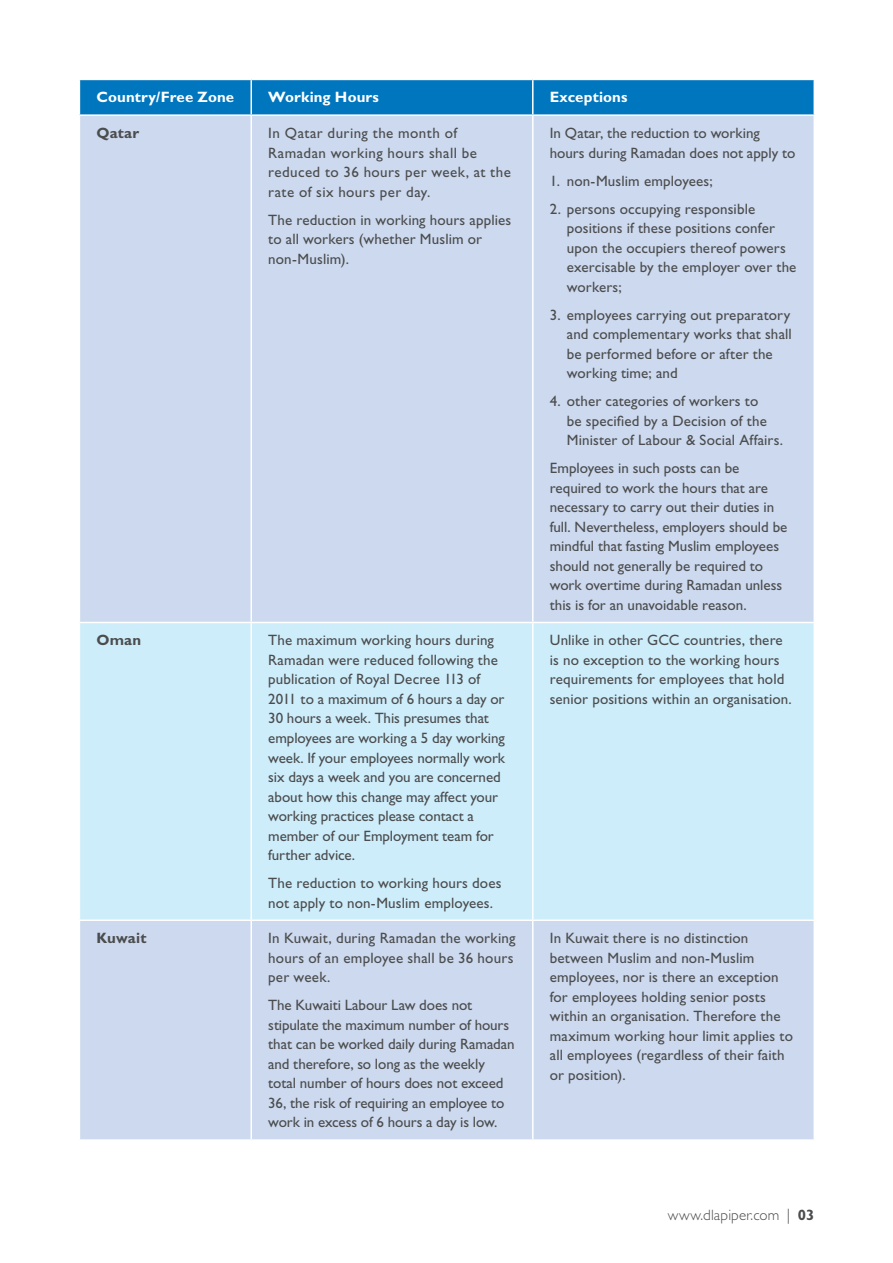
<style>
.page{position:relative;width:893px;height:1263px;background:#fff}
.page>*{position:absolute;margin:0;border:0;box-sizing:border-box;transform-origin:0 0}
.BODY_COPY{font:15px/19.5px "Gill Sans Std";letter-spacing:.005em;color:#4b4c4d}
.BODY_COPY-2{font:15px/19.5px "Gill Sans Std";letter-spacing:.03em;color:#4b4c4d}
.BODY_COPY-3{font:700 15px "Gill Sans Std";letter-spacing:.01em;color:#fff}
.FOLIO{font:300 15px "Gill Sans Std";letter-spacing:.01em;color:#4b4c4d}
.BODY_COPY-4{font:700 15px "Gill Sans Std";letter-spacing:.015em;color:#4b4c4d}
.s1{font-weight:700}
</style>
<div class="page">
<div style="left:80px;top:80px;width:734px;height:34px;background:#0076be"></div>
<div style="left:80px;top:116px;width:734px;height:1023px;background:#ccd9ee"></div>
<div style="left:80px;top:623px;width:734px;height:296px;background:#ceedfb"></div>
<hr style="left:250px;top:80px;width:2px;height:34px;background:#fff">
<hr style="left:532px;top:80px;width:1px;height:34px;background:#fff">
<hr style="left:250px;top:116px;width:2px;height:506px;background:#fff">
<hr style="left:532px;top:116px;width:1px;height:506px;background:#fff">
<hr style="left:79px;top:622px;width:172px;height:1px;background:#fff">
<hr style="left:251px;top:622px;width:282px;height:1px;background:#fff">
<hr style="left:250px;top:623px;width:2px;height:296px;background:#fff">
<hr style="left:533px;top:622px;width:282px;height:1px;background:#fff">
<hr style="left:532px;top:623px;width:1px;height:296px;background:#fff">
<hr style="left:79px;top:919px;width:172px;height:2px;background:#fff">
<hr style="left:251px;top:919px;width:282px;height:2px;background:#fff">
<hr style="left:250px;top:921px;width:2px;height:218px;background:#fff">
<hr style="left:533px;top:919px;width:282px;height:2px;background:#fff">
<hr style="left:532px;top:921px;width:1px;height:218px;background:#fff">
<p class="BODY_COPY-3" style="left:96px;top:88px;width:139px">Country/Free Zone</p>
<p class="BODY_COPY-3" style="left:268px;top:88px;width:112px">Working Hours</p>
<p class="BODY_COPY-3" style="left:550px;top:88px;width:79px">Exceptions</p>
<p class="BODY_COPY-4" style="left:96px;top:124px;width:44px">Qatar</p>
<p class="BODY_COPY-2" style="left:268px;top:123px;width:244px">In Qatar during the month of<br>Ramadan working hours shall be reduced to 36 hours per week, at the rate of six hours per day.</p>
<p class="BODY_COPY" style="left:268px;top:210px;width:245px">The reduction in working hours applies to all workers (whether Muslim or non-Muslim).</p>
<p class="BODY_COPY" style="left:550px;top:123px;width:247px">In Qatar, the reduction to working hours during Ramadan does not apply to</p>
<p class="BODY_COPY" style="left:550px;top:171px;width:164px">1. non-Muslim employees;</p>
<p class="BODY_COPY" style="left:567px;top:199px;width:231px;text-indent:-17px">2. persons occupying responsible positions if these positions confer upon the occupiers thereof powers exercisable by the employer over the workers;</p>
<p class="BODY_COPY" style="left:567px;top:305px;width:227px;text-indent:-17px">3. employees carrying out preparatory and complementary works that shall be performed before or after the working time; and</p>
<p class="BODY_COPY" style="left:567px;top:391px;width:218px;text-indent:-17px">4. other categories of workers to<br>be specified by a Decision of the<br>Minister of Labour &amp; Social Affairs.</p>
<p class="BODY_COPY" style="left:550px;top:458px;width:239px">Employees in such posts can be required to work the hours that are necessary to carry out their duties in full. Nevertheless, employers should be mindful that fasting Muslim employees should not generally be required to work overtime during Ramadan unless this is for an unavoidable reason.</p>
<p class="BODY_COPY-4" style="left:96px;top:631px;width:46px">Oman</p>
<p class="BODY_COPY" style="left:268px;top:631px;width:238px">The maximum working hours during Ramadan were reduced following the publication of Royal Decree 113 of 2011 to a maximum of 6 hours a day or 30 hours a week. This presumes that employees are working a 5 day working week. If your employees normally work six days a week and you are concerned about how this change may affect your working practices please contact a member of our Employment team for further advice.</p>
<p class="BODY_COPY" style="left:268px;top:873px;width:235px">The reduction to working hours does not apply to non-Muslim employees.</p>
<p class="BODY_COPY-4" style="left:96px;top:929px;width:52px">Kuwait</p>
<p class="BODY_COPY" style="left:268px;top:928px;width:249px">In Kuwait, during Ramadan the working hours of an employee shall be 36 hours per week.</p>
<p class="BODY_COPY" style="left:268px;top:995px;width:248px">The Kuwaiti Labour Law does not stipulate the maximum number of hours that can be worked daily during Ramadan and therefore, so long as the weekly total number of hours does not exceed 36, the risk of requiring an employee to work in excess of 6 hours a day is low.</p>
<p class="BODY_COPY" style="left:550px;top:631px;width:244px">Unlike in other GCC countries, there is no exception to the working hours requirements for employees that hold senior positions within an organisation.</p>
<p class="BODY_COPY" style="left:550px;top:928px;width:245px">In Kuwait there is no distinction between Muslim and non-Muslim employees, nor is there an exception for employees holding senior posts within an organisation. Therefore the maximum working hour limit applies to all employees (regardless of their faith or position).</p>
<p class="FOLIO" style="left:668px;top:1206px;width:148px">www.dlapiper.com | <span class="s1">03</span></p>
</div>
